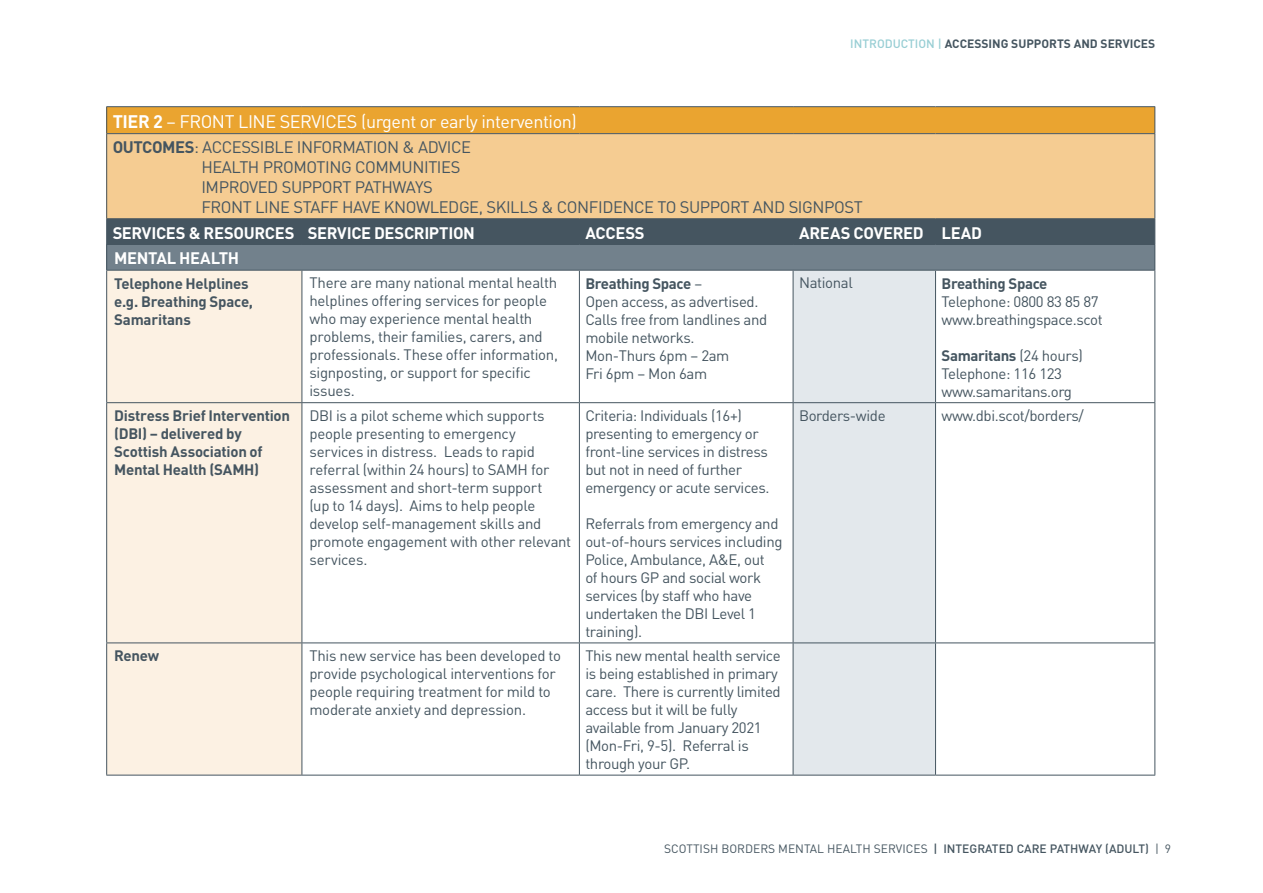
<style>
.page{position:relative;width:1263px;height:893px;background:#fff}
.page>*{position:absolute;margin:0;border:0;box-sizing:border-box;transform-origin:0 0}
.t1{font:18px "DIN";letter-spacing:-.025em;color:#fff}
.t2{font:16.5px/19.8px "DIN";letter-spacing:-.025em;color:#455560}
.t3{font:700 16.5px "DIN";letter-spacing:-.02em;color:#fff}
.t4{font:15px/18px "DIN";letter-spacing:-.025em;color:#455560}
.t5{font:700 15px/18px "DIN";letter-spacing:-.015em;color:#455560}
.t6{font:12px "DIN";color:#455560}
.t7{font:700 12px "DIN";color:#455560}
.s1{font-weight:500;color:#98ced4}
.s2{font-weight:700}
.s3{font-weight:500}
</style>
<div class="page">
<div style="left:107px;top:107px;width:1048px;height:27px;background:#eaa430"></div>
<div style="left:107px;top:134px;width:1048px;height:85px;background:#f5cc92"></div>
<div style="left:107px;top:271px;width:195px;height:504px;background:#fcf1e3"></div>
<div style="left:794px;top:271px;width:141px;height:504px;background:#e3e8ec"></div>
<hr style="left:106px;top:106px;width:196px;height:1px;background:#455560">
<svg style="left:106px;top:107px;width:1px;height:26px"></svg>
<hr style="left:302px;top:106px;width:277px;height:1px;background:#455560">
<hr style="left:579px;top:106px;width:214px;height:1px;background:#455560">
<hr style="left:793px;top:106px;width:142px;height:1px;background:#455560">
<hr style="left:935px;top:106px;width:220px;height:1px;background:#455560">
<svg style="left:1154px;top:107px;width:1px;height:26px"></svg>
<hr style="left:106px;top:133px;width:196px;height:1px;background:#455560">
<hr style="left:106px;top:134px;width:1px;height:84px;background:#455560">
<hr style="left:302px;top:133px;width:277px;height:1px;background:#455560">
<hr style="left:579px;top:133px;width:214px;height:1px;background:#455560">
<hr style="left:793px;top:133px;width:142px;height:1px;background:#455560">
<hr style="left:935px;top:133px;width:220px;height:1px;background:#455560">
<hr style="left:1154px;top:134px;width:1px;height:84px;background:#455560">
<hr style="left:106px;top:218px;width:196px;height:1px;background:#455560">
<hr style="left:302px;top:218px;width:277px;height:1px;background:#455560">
<hr style="left:579px;top:218px;width:214px;height:1px;background:#455560">
<hr style="left:793px;top:218px;width:142px;height:1px;background:#455560">
<hr style="left:935px;top:218px;width:220px;height:1px;background:#455560">
<svg style="left:106px;top:219px;width:1049px;height:51px;background:#5a6a75"></svg>
<hr style="left:106px;top:270px;width:196px;height:1px;background:#455560">
<hr style="left:106px;top:271px;width:1px;height:131px;background:#455560">
<hr style="left:302px;top:270px;width:277px;height:1px;background:#455560">
<hr style="left:302px;top:271px;width:1px;height:131px;background:#455560">
<hr style="left:579px;top:270px;width:214px;height:1px;background:#455560">
<hr style="left:579px;top:271px;width:1px;height:131px;background:#455560">
<hr style="left:793px;top:270px;width:142px;height:1px;background:#455560">
<hr style="left:793px;top:271px;width:1px;height:131px;background:#455560">
<hr style="left:935px;top:270px;width:220px;height:1px;background:#455560">
<hr style="left:935px;top:271px;width:1px;height:131px;background:#455560">
<hr style="left:1154px;top:271px;width:1px;height:131px;background:#455560">
<hr style="left:106px;top:402px;width:196px;height:1px;background:#455560">
<hr style="left:106px;top:403px;width:1px;height:239px;background:#455560">
<hr style="left:302px;top:402px;width:277px;height:1px;background:#455560">
<hr style="left:302px;top:403px;width:1px;height:239px;background:#455560">
<hr style="left:579px;top:402px;width:214px;height:1px;background:#455560">
<hr style="left:579px;top:403px;width:1px;height:239px;background:#455560">
<hr style="left:793px;top:402px;width:142px;height:1px;background:#455560">
<hr style="left:793px;top:403px;width:1px;height:239px;background:#455560">
<hr style="left:935px;top:402px;width:220px;height:1px;background:#455560">
<hr style="left:935px;top:403px;width:1px;height:239px;background:#455560">
<hr style="left:1154px;top:403px;width:1px;height:239px;background:#455560">
<hr style="left:106px;top:642px;width:196px;height:1px;background:#455560">
<hr style="left:106px;top:643px;width:1px;height:132px;background:#455560">
<hr style="left:302px;top:642px;width:277px;height:1px;background:#455560">
<hr style="left:302px;top:643px;width:1px;height:132px;background:#455560">
<hr style="left:579px;top:642px;width:214px;height:1px;background:#455560">
<hr style="left:579px;top:643px;width:1px;height:132px;background:#455560">
<hr style="left:793px;top:642px;width:142px;height:1px;background:#455560">
<hr style="left:793px;top:643px;width:1px;height:132px;background:#455560">
<hr style="left:935px;top:642px;width:220px;height:1px;background:#455560">
<hr style="left:935px;top:643px;width:1px;height:132px;background:#455560">
<hr style="left:1154px;top:643px;width:1px;height:132px;background:#455560">
<hr style="left:106px;top:775px;width:196px;height:1px;background:#455560">
<hr style="left:302px;top:775px;width:277px;height:1px;background:#455560">
<hr style="left:579px;top:775px;width:214px;height:1px;background:#455560">
<hr style="left:793px;top:775px;width:142px;height:1px;background:#455560">
<hr style="left:935px;top:775px;width:220px;height:1px;background:#455560">
<p class="t7" style="left:850px;top:36px;width:306px"><span class="s1">INTRODUCTION |</span> ACCESSING SUPPORTS AND SERVICES</p>
<p class="t1" style="left:113px;top:110px;width:466px"><span class="s2">TIER 2</span> – FRONT LINE SERVICES (urgent or early intervention)</p>
<p class="t2" style="left:201px;top:137px;width:663px;text-indent:-89px"><span class="s2">OUTCOMES</span>: ACCESSIBLE INFORMATION &amp; ADVICE<br>HEALTH PROMOTING COMMUNITIES<br>IMPROVED SUPPORT PATHWAYS<br>FRONT LINE STAFF HAVE KNOWLEDGE, SKILLS &amp; CONFIDENCE TO SUPPORT AND SIGNPOST</p>
<p class="t3" style="left:113px;top:222px;width:364px">SERVICES &amp; RESOURCES SERVICE DESCRIPTION</p>
<p class="t3" style="left:585px;top:222px;width:61px">ACCESS</p>
<p class="t3" style="left:799px;top:222px;width:184px">AREAS COVERED LEAD</p>
<p class="t3" style="left:114px;top:247px;width:126px">MENTAL HEALTH</p>
<p class="t5" style="left:114px;top:274px;width:140px">Telephone Helplines e.g. Breathing Space,<br>Samaritans</p>
<p class="t4" style="left:309px;top:274px;width:250px">There are many national mental health helplines offering services for people who may experience mental health problems, their families, carers, and professionals. These offer information, signposting, or support for specific issues.</p>
<p class="t4" style="left:585px;top:274px;width:183px"><span class="s2">Breathing Space</span> –<br>Open access, as advertised.<br>Calls free from landlines and mobile networks.<br>Mon-Thurs 6pm – 2am<br>Fri 6pm – Mon 6am</p>
<p class="t4" style="left:799px;top:274px;width:55px">National</p>
<p class="t5" style="left:941px;top:274px;width:107px">Breathing Space</p>
<p class="t4" style="left:941px;top:292px;width:163px">Telephone: 0800 83 85 87 www.breathingspace.scot</p>
<p class="t4" style="left:941px;top:346px;width:143px"><span class="s2">Samaritans</span> (24 hours)<br>Telephone: 116 123 www.samaritans.org</p>
<p class="t5" style="left:114px;top:406px;width:177px">Distress Brief Intervention (DBI) – delivered by<br>Scottish Association of<br>Mental Health (SAMH)</p>
<p class="t4" style="left:309px;top:406px;width:263px">DBI is a pilot scheme which supports people presenting to emergency services in distress. Leads to rapid referral (within 24 hours) to SAMH for assessment and short-term support<br>(up to 14 days). Aims to help people develop self-management skills and promote engagement with other relevant services.</p>
<p class="t4" style="left:585px;top:406px;width:186px">Criteria: Individuals (16+) presenting to emergency or front-line services in distress but not in need of further emergency or acute services.</p>
<p class="t4" style="left:585px;top:514px;width:199px">Referrals from emergency and out-of-hours services including<br>Police, Ambulance, A&amp;E, out<br>of hours GP and social work services (by staff who have undertaken the DBI Level 1 training).</p>
<p class="t5" style="left:114px;top:646px;width:47px">Renew</p>
<p class="t4" style="left:309px;top:646px;width:253px">This new service has been developed to provide psychological interventions for people requiring treatment for mild to moderate anxiety and depression.</p>
<p class="t4" style="left:585px;top:646px;width:197px">This new mental health service is being established in primary care. There is currently limited access but it will be fully available from January 2021 (Mon-Fri, 9-5). Referral is through your GP.</p>
<p class="t4" style="left:799px;top:406px;width:88px">Borders-wide</p>
<p class="t4" style="left:941px;top:406px;width:144px">www.dbi.scot/borders/</p>
<p class="t6" style="left:664px;top:842px;width:508px">SCOTTISH BORDERS MENTAL HEALTH SERVICES <span class="s3">| INTEGRATED CARE PATHWAY (ADULT)</span> | 9</p>
</div>
